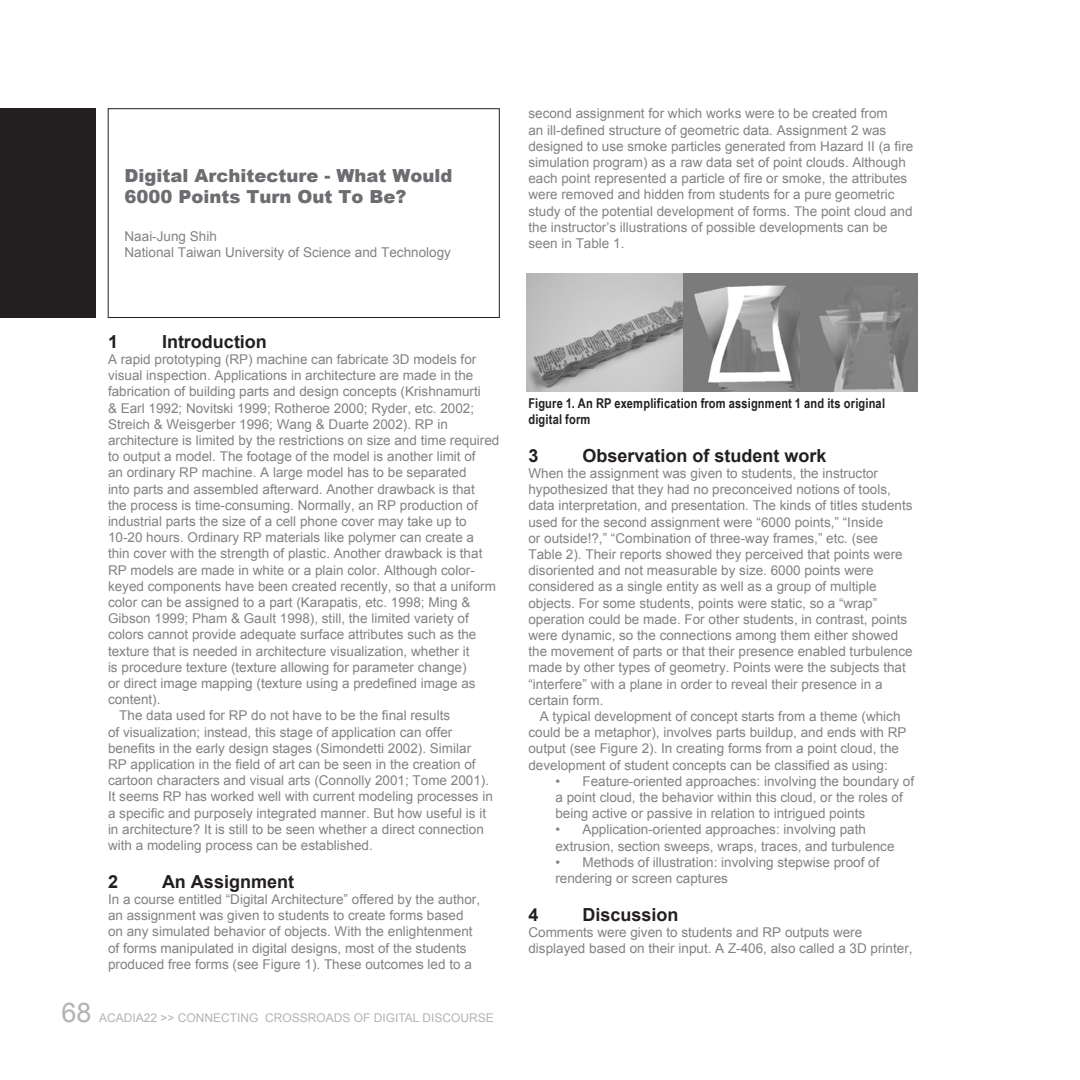
<style>
.page{position:relative;width:1080px;height:1080px;background:#fff}
.page>*{position:absolute;margin:0;border:0;box-sizing:border-box;transform-origin:0 0}
.t1{font:27px "Arial";color:#b2b3b7}
.zzhead{font:700 18px "Arial";color:#231f20}
.zzbody{font:900 18px/21.6px "Arial";color:#6c6d70}
.zzbody-2{font:13.5px/16.2px "Arial";color:#808285}
.zzcaption{font:700 13.5px/16.2px "Arial Narrow";letter-spacing:.015em;color:#231f20}
.zzquotes{font:13.5px "Arial";color:#808285}
.t2{font:12px "Arial";color:#b2b3b7}
</style>
<div class="page">
<div style="left:0;top:108px;width:95px;height:209px;background:#231f20"></div>
<div style="left:108px;top:109px;width:392px;height:209px;border:1px solid #231f20"></div>
<img style="left:526px;top:274px;width:392px;height:118px">
<p class="zzbody" style="left:125px;top:165px;width:329px">Digital Architecture - What Would<br>6000 Points Turn Out To Be?</p>
<p class="zzquotes" style="left:125px;top:229px;width:94px">Naai-Jung Shih</p>
<p class="zzquotes" style="left:125px;top:245px;width:328px">National Taiwan University of Science and Technology</p>
<p class="zzhead" style="left:108px;top:331px;width:12px">1</p>
<p class="zzhead" style="left:162px;top:331px;width:106px">Introduction</p>
<p class="zzbody-2" style="left:108px;top:351px;width:393px">A rapid prototyping (RP) machine can fabricate 3D models for visual inspection. Applications in architecture are made in the fabrication of building parts and design concepts (Krishnamurti<br>&amp; Earl 1992; Novitski 1999; Rotheroe 2000; Ryder, etc. 2002; Streich &amp; Weisgerber 1996; Wang &amp; Duarte 2002). RP in architecture is limited by the restrictions on size and time required to output a model. The footage of the model is another limit of<br>an ordinary RP machine. A large model has to be separated<br>into parts and assembled afterward. Another drawback is that<br>the process is time-consuming. Normally, an RP production of industrial parts the size of a cell phone cover may take up to 10-20 hours. Ordinary RP materials like polymer can create a<br>thin cover with the strength of plastic. Another drawback is that RP models are made in white or a plain color. Although color&shy;keyed components have been created recently, so that a uniform color can be assigned to a part (Karapatis, etc. 1998; Ming &amp; Gibson 1999; Pham &amp; Gault 1998), still, the limited variety of colors cannot provide adequate surface attributes such as the texture that is needed in architecture visualization, whether it<br>is procedure texture (texture allowing for parameter change)<br>or direct image mapping (texture using a predefined image as content).</p>
<p class="zzbody-2" style="left:108px;top:708px;width:386px;text-indent:11px">The data used for RP do not have to be the final results<br>of visualization; instead, this stage of application can offer benefits in the early design stages (Simondetti 2002). Similar RP application in the field of art can be seen in the creation of cartoon characters and visual arts (Connolly 2001; Tome 2001).<br>It seems RP has worked well with current modeling processes in a specific and purposely integrated manner. But how useful is it in architecture? It is still to be seen whether a direct connection with a modeling process can be established.</p>
<p class="zzhead" style="left:108px;top:871px;width:12px">2</p>
<p class="zzhead" style="left:162px;top:871px;width:134px">An Assignment</p>
<p class="zzbody-2" style="left:108px;top:891px;width:374px">In a course entitled “Digital Architecture” offered by the author, an assignment was given to students to create forms based on any simulated behavior of objects. With the enlightenment of forms manipulated in digital designs, most of the students produced free forms (see Figure 1). These outcomes led to a</p>
<h1 class="t1" style="left:62px;top:997px;width:32px">68</h1>
<p class="t2" style="left:99px;top:1011px;width:396px">ACADIA22 &gt;&gt; CONNECTING CROSSROADS OF DIGITAL DISCOURSE</p>
<p class="zzbody-2" style="left:528px;top:106px;width:386px">second assignment for which works were to be created from<br>an ill-defined structure of geometric data. Assignment 2 was designed to use smoke particles generated from Hazard II (a fire simulation program) as a raw data set of point clouds. Although each point represented a particle of fire or smoke, the attributes were removed and hidden from students for a pure geometric study of the potential development of forms. The point cloud and the instructor’s illustrations of possible developments can be seen in Table 1.</p>
<p class="zzcaption" style="left:528px;top:395px;width:358px">Figure 1. An RP exemplification from assignment 1 and its original digital form</p>
<p class="zzhead" style="left:528px;top:445px;width:12px">3</p>
<p class="zzhead" style="left:582px;top:445px;width:246px">Observation of student work</p>
<p class="zzbody-2" style="left:528px;top:465px;width:386px">When the assignment was given to students, the instructor hypothesized that they had no preconceived notions of tools, data interpretation, and presentation. The kinds of titles students used for the second assignment were “6000 points,” “Inside<br>or outside!?,” “Combination of three-way frames,” etc. (see Table 2). Their reports showed they perceived that points were disoriented and not measurable by size. 6000 points were considered as a single entity as well as a group of multiple objects. For some students, points were static, so a “wrap” operation could be made. For other students, in contrast, points were dynamic, so the connections among them either showed the movement of parts or that their presence enabled turbulence made by other types of geometry. Points were the subjects that “interfere” with a plane in order to reveal their presence in a certain form.</p>
<p class="zzbody-2" style="left:528px;top:708px;width:380px;text-indent:11px">A typical development of concept starts from a theme (which could be a metaphor), involves parts buildup, and ends with RP output (see Figure 2). In creating forms from a point cloud, the development of student concepts can be classified as using:</p>
<p class="zzbody-2" style="left:555px;top:773px;width:360px">• Feature-oriented approaches: involving the boundary of a point cloud, the behavior within this cloud, or the roles of being active or passive in relation to intrigued points</p>
<p class="zzbody-2" style="left:555px;top:821px;width:341px">• Application-oriented approaches: involving path extrusion, section sweeps, wraps, traces, and turbulence</p>
<p class="zzbody-2" style="left:555px;top:854px;width:326px">• Methods of illustration: involving stepwise proof of rendering or screen captures</p>
<p class="zzhead" style="left:528px;top:904px;width:12px">4</p>
<p class="zzhead" style="left:582px;top:904px;width:98px">Discussion</p>
<p class="zzbody-2" style="left:528px;top:924px;width:386px">Comments were given to students and RP outputs were displayed based on their input. A Z-406, also called a 3D printer,</p>
</div>
